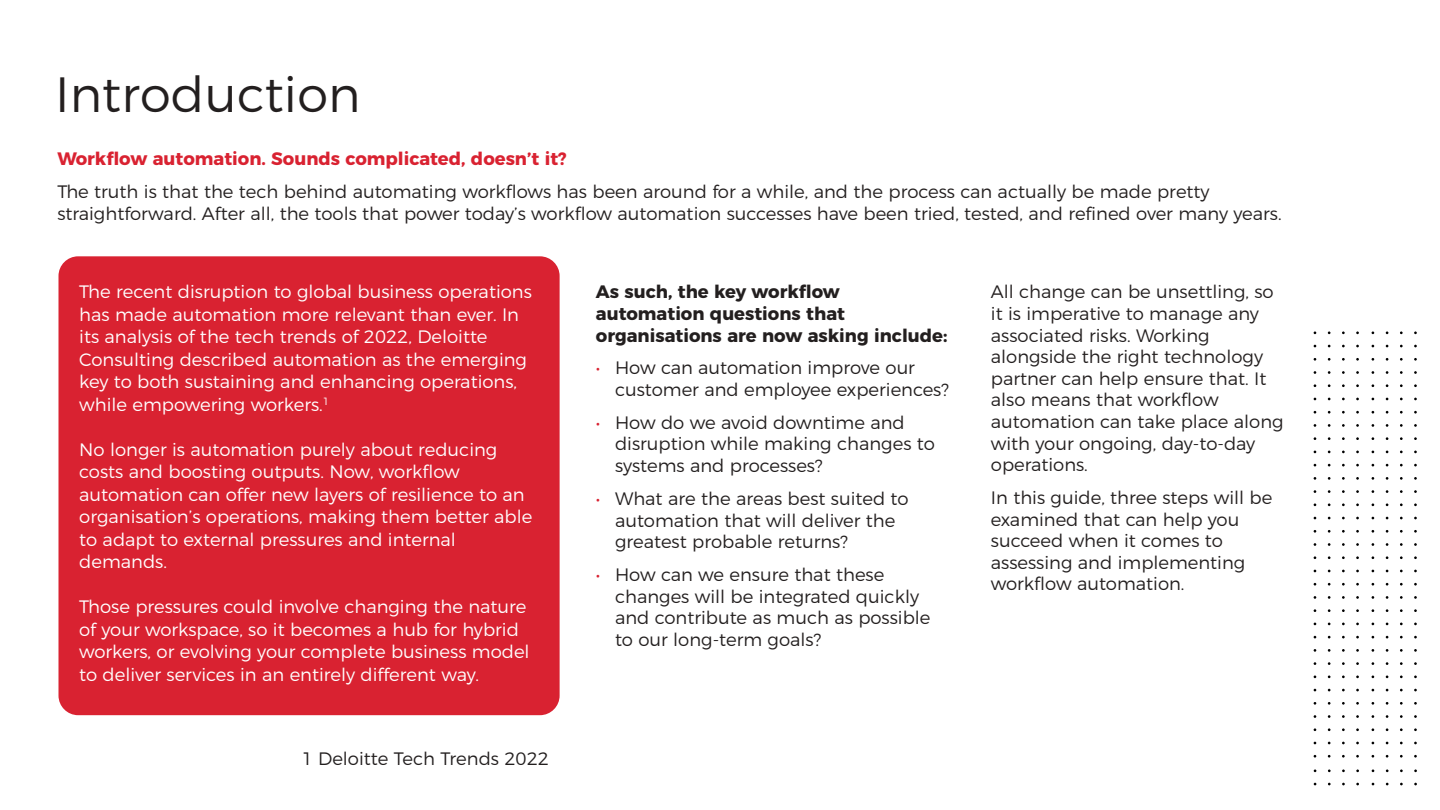
<style>
.page{position:relative;width:1440px;height:810px;background:#fff}
.page>*{position:absolute;margin:0;border:0;box-sizing:border-box;transform-origin:0 0}
.t1{font:300 49.5px "Montserrat";letter-spacing:.005em;color:#231f1f}
.t2{font:300 18px/21.6px "Montserrat";color:#231f1f}
.t3{font:300 18px/22.5px "Montserrat";color:#fff}
.t4{font:700 18px/21.6px "Montserrat";color:#231f1f}
.t5{font:700 18px "Montserrat";color:#d92231}
.s1{color:#d92231}
</style>
<div class="page">
<div style="left:59px;top:256px;width:501px;height:459px;background:#d92231;border-radius:20px"></div>
<h1 class="t1" style="left:55px;top:56px;width:307px">Introduction</h1>
<p class="t5" style="left:57px;top:144px;width:511px">Workflow automation. Sounds complicated, doesn’t it?</p>
<p class="t2" style="left:57px;top:179px;width:1226px">The truth is that the tech behind automating workflows has been around for a while, and the process can actually be made pretty straightforward. After all, the tools that power today’s workflow automation successes have been tried, tested, and refined over many years.</p>
<p class="t3" style="left:79px;top:279px;width:454px">The recent disruption to global business operations has made automation more relevant than ever. In its analysis of the tech trends of 2022, Deloitte Consulting described automation as the emerging key to both sustaining and enhancing operations, while empowering workers.<sup>1</sup></p>
<p class="t3" style="left:79px;top:437px;width:455px">No longer is automation purely about reducing costs and boosting outputs. Now, workflow automation can offer new layers of resilience to an organisation’s operations, making them better able to adapt to external pressures and internal demands.</p>
<p class="t3" style="left:79px;top:594px;width:452px">Those pressures could involve changing the nature of your workspace, so it becomes a hub for hybrid workers, or evolving your complete business model to deliver services in an entirely different way.</p>
<p class="t2" style="left:302px;top:746px;width:249px">1 Deloitte Tech Trends 2022</p>
<p class="t4" style="left:596px;top:280px;width:353px">As such, the key workflow automation questions that organisations are now asking include:</p>
<p class="t2" style="left:615px;top:356px;width:336px;text-indent:-19px"><span class="s1">•</span> How can automation improve our customer and employee experiences?</p>
<p class="t2" style="left:615px;top:410px;width:321px;text-indent:-19px"><span class="s1">•</span> How do we avoid downtime and disruption while making changes to systems and processes?</p>
<p class="t2" style="left:615px;top:486px;width:295px;text-indent:-19px"><span class="s1">•</span> What are the areas best suited to automation that will deliver the greatest probable returns?</p>
<p class="t2" style="left:615px;top:562px;width:317px;text-indent:-19px"><span class="s1">•</span> How can we ensure that these changes will be integrated quickly and contribute as much as possible to our long-term goals?</p>
<p class="t2" style="left:991px;top:280px;width:294px">All change can be unsettling, so it is imperative to manage any associated risks. Working alongside the right technology partner can help ensure that. It also means that workflow automation can take place along with your ongoing, day-to-day operations.</p>
<p class="t2" style="left:991px;top:485px;width:283px">In this guide, three steps will be examined that can help you succeed when it comes to assessing and implementing workflow automation.</p>
</div>
